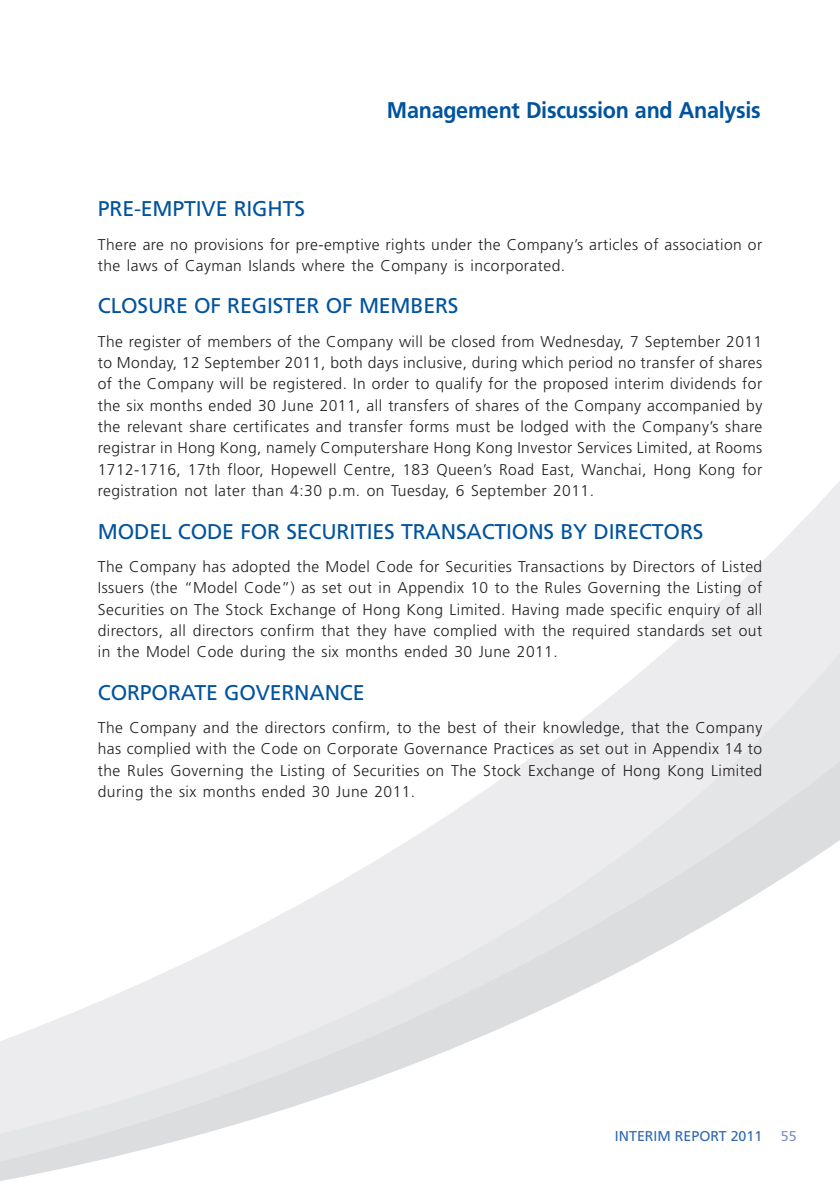
<style>
.page{position:relative;width:840px;height:1190px;background:#fff}
.page>*{position:absolute;margin:0;border:0;box-sizing:border-box;transform-origin:0 0}
.t1{font:700 22.8px "Frutiger LT Std";letter-spacing:-.015em;color:#01539e;scale:.95 1}
.t2{font:21.2px "Frutiger LT Std";letter-spacing:-.01em;color:#01539e}
.t3{font:300 15.6px/21.2px "Frutiger LT Std";letter-spacing:.03em;color:#231f20;text-align:justify}
.t4{font:14.2px "Frutiger LT Std";color:#3069ad}
.t5{font:14.2px "Frutiger LT Std";color:#7c92c5}
</style>
<div class="page">
<svg style="left:763px;top:481px;width:77px;height:80px"></svg>
<svg style="left:585px;top:561px;width:255px;height:156px;fill:#ececee"></svg>
<svg style="left:0;top:717px;width:840px;height:464px"></svg>
<h1 class="t1" style="left:387px;top:101px;width:395px">Management Discussion and Analysis</h1>
<h2 class="t2" style="left:98px;top:196px;width:209px">PRE-EMPTIVE RIGHTS</h2>
<p class="t3" style="left:98px;top:235px;width:666px">There are no provisions for pre-emptive rights under the Company’s articles of association or the laws of Cayman Islands where the Company is incorporated.</p>
<h2 class="t2" style="left:98px;top:294px;width:362px">CLOSURE OF REGISTER OF MEMBERS</h2>
<p class="t3" style="left:98px;top:332px;width:666px">The register of members of the Company will be closed from Wednesday, 7 September 2011 to Monday, 12 September 2011, both days inclusive, during which period no transfer of shares of the Company will be registered. In order to qualify for the proposed interim dividends for the six months ended 30 June 2011, all transfers of shares of the Company accompanied by the relevant share certificates and transfer forms must be lodged with the Company’s share registrar in Hong Kong, namely Computershare Hong Kong Investor Services Limited, at Rooms 1712-1716, 17th floor, Hopewell Centre, 183 Queen’s Road East, Wanchai, Hong Kong for registration not later than 4:30 p.m. on Tuesday, 6 September 2011.</p>
<h2 class="t2" style="left:98px;top:519px;width:607px">MODEL CODE FOR SECURITIES TRANSACTIONS BY DIRECTORS</h2>
<p class="t3" style="left:98px;top:557px;width:666px">The Company has adopted the Model Code for Securities Transactions by Directors of Listed Issuers (the “Model Code”) as set out in Appendix 10 to the Rules Governing the Listing of Securities on The Stock Exchange of Hong Kong Limited. Having made specific enquiry of all directors, all directors confirm that they have complied with the required standards set out in the Model Code during the six months ended 30 June 2011.</p>
<h2 class="t2" style="left:98px;top:680px;width:268px">CORPORATE GOVERNANCE</h2>
<p class="t3" style="left:98px;top:719px;width:666px">The Company and the directors confirm, to the best of their knowledge, that the Company has complied with the Code on Corporate Governance Practices as set out in Appendix 14 to the Rules Governing the Listing of Securities on The Stock Exchange of Hong Kong Limited during the six months ended 30 June 2011.</p>
<p class="t4" style="left:615px;top:1127px;width:149px">INTERIM REPORT 2011</p>
<p class="t5" style="left:781px;top:1127px;width:17px">55</p>
</div>
